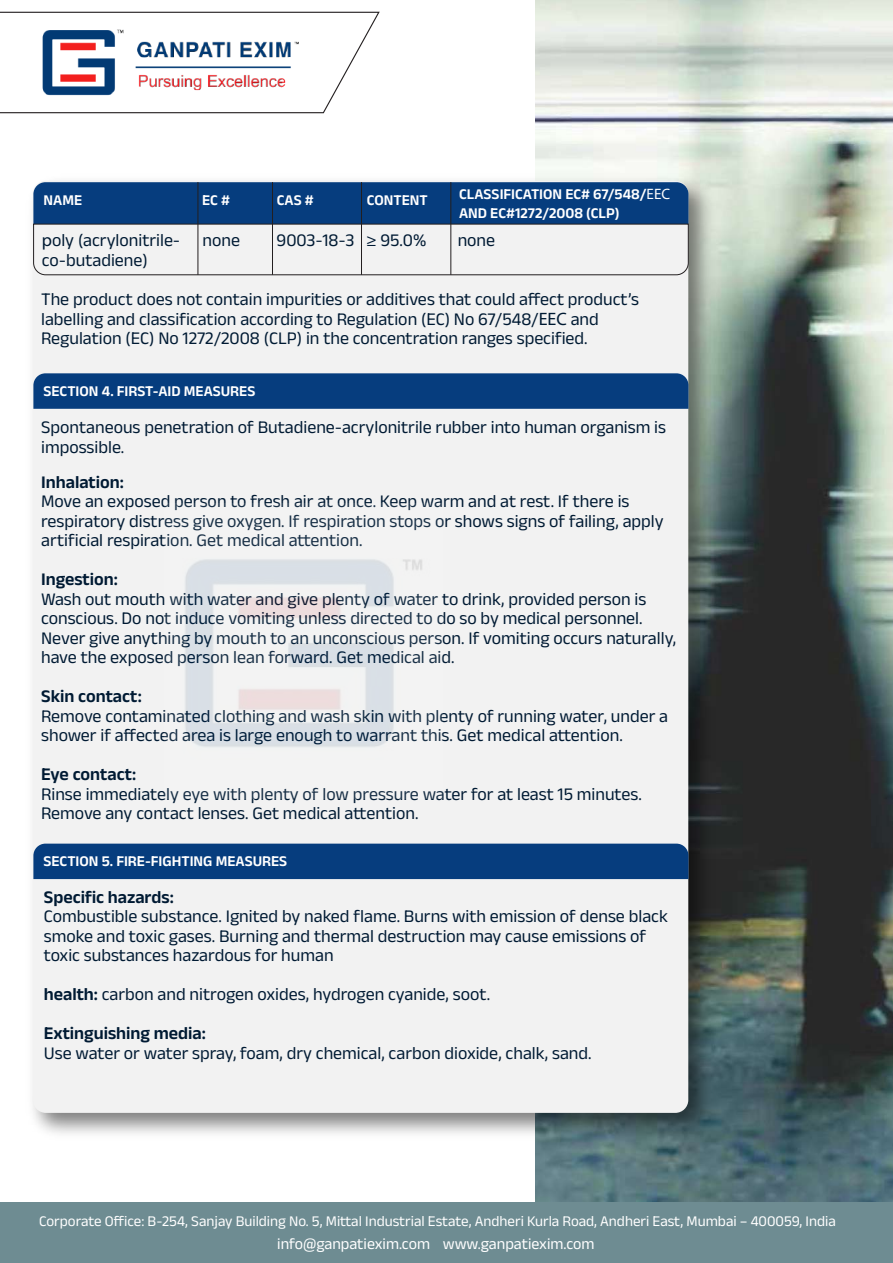
<style>
.page{position:relative;width:893px;height:1263px;background:#fff}
.page>*{position:absolute;margin:0;border:0;box-sizing:border-box;transform-origin:0 0}
.t1{font:18px/19.5px "Anek Devanagari";color:#001a33}
.t2{font:600 18px "Anek Devanagari";color:#001a33}
.t3{font:15.9px "Anek Devanagari";color:#fff}
.t4{font:600 15.15px/18.1px "Anek Devanagari";color:#fff}
.t5{font:15px "Anek Devanagari";color:#fff}
.s1{font-family:"Myriad Pro";font-weight:400}
.s2{font-family:"Myriad Pro"}
.s3{font-weight:600}
</style>
<div class="page">
<img style="left:535px;top:0;width:358px;height:1202px">
<div style="left:0;top:1202px;width:893px;height:61px;background:#6e8c92"></div>
<svg style="left:0;top:11px;width:380px;height:103px"></svg>
<img style="left:31px;top:17px;width:279px;height:88px">
<img style="left:32px;top:168px;width:689px;height:978px">
<div style="left:33px;top:181px;width:655px;height:932px;background:#f2f2f2;border-radius:13px"></div>
<svg style="left:33px;top:182px;width:656px;height:93px"></svg>
<div style="left:33px;top:373px;width:655px;height:36px;background:#063d7e"></div>
<div style="left:33px;top:844px;width:655px;height:35px;background:#063d7e"></div>
<hr style="left:198px;top:182px;width:1px;height:93px;background:#231f20">
<hr style="left:272px;top:182px;width:1px;height:93px;background:#231f20">
<hr style="left:361px;top:182px;width:1px;height:93px;background:#231f20">
<hr style="left:451px;top:182px;width:1px;height:93px;background:#231f20">
<img style="left:185px;top:559px;width:237px;height:188px">
<p class="t4" style="left:44px;top:190px;width:40px">NAME</p>
<p class="t4" style="left:202px;top:190px;width:29px">EC #</p>
<p class="t4" style="left:277px;top:190px;width:39px">CAS #</p>
<p class="t4" style="left:367px;top:190px;width:62px">CONTENT</p>
<p class="t4" style="left:459px;top:185px;width:213px">CLASSIFICATION EC# 67/548/<span class="s1">ЕЕС<br></span>AND EC#1272/2008 (CLP)</p>
<p class="t1" style="left:42px;top:230px;width:140px"><span class="s2">р</span>oly (acrylonitrile&shy;co-butadiene)</p>
<p class="t1" style="left:203px;top:230px;width:39px">none</p>
<p class="t1" style="left:277px;top:230px;width:151px">9003-18-3 <span class="s2">≥</span> 95.0%</p>
<p class="t1" style="left:458px;top:230px;width:39px">none</p>
<p class="t1" style="left:41px;top:289px;width:600px">The product does not contain impurities or additives that could affect product’s labelling and classification according to Regulation (EC) No 67/548/<span class="s2">ЕЕС</span> and<br>Regulation (EC) No 1272/2008 (CLP) in the concentration ranges specified.</p>
<p class="t4" style="left:44px;top:381px;width:213px">SECTION 4. FIRST-AID MEASURES</p>
<p class="t1" style="left:41px;top:417px;width:626px">Spontaneous penetration of Butadiene-acrylonitrile rubber into human organism is impossible.</p>
<p class="t2" style="left:41px;top:471px;width:84px">Inhalation:</p>
<p class="t1" style="left:41px;top:491px;width:624px">Move an exposed person to fresh air at once. Keep warm and at rest. If there is respiratory distress give oxygen. If respiration stops or shows signs of failing, apply artificial respiration. Get medical attention.</p>
<p class="t2" style="left:41px;top:569px;width:78px">Ingestion:</p>
<p class="t1" style="left:41px;top:589px;width:637px">Wash out mouth with water and give plenty of water to drink, provided person is conscious. Do not induce vomiting unless directed to do so by medical personnel.<br>Never give anything by mouth to an unconscious person. If vomiting occurs naturally, have the exposed person lean forward. Get medical aid.</p>
<p class="t2" style="left:41px;top:686px;width:102px">Skin contact:</p>
<p class="t1" style="left:41px;top:706px;width:629px">Remove contaminated clothing and wash skin with plenty of running water, under a shower if affected area is large enough to warrant this. Get medical attention.</p>
<p class="t2" style="left:41px;top:764px;width:97px">Eye contact:</p>
<p class="t1" style="left:41px;top:784px;width:602px">Rinse immediately eye with plenty of low pressure water for at least 15 minutes.<br>Remove any contact lenses. Get medical attention.</p>
<p class="t4" style="left:44px;top:852px;width:245px">SECTION 5. FIRE-FIGHTING MEASURES</p>
<p class="t2" style="left:44px;top:886px;width:131px">Specific hazards:</p>
<p class="t1" style="left:44px;top:906px;width:626px">Combustible substance. Ignited by naked flame. Burns with emission of dense black smoke and toxic gases. Burning and thermal destruction may cause emissions of toxic substances hazardous for human</p>
<p class="t1" style="left:44px;top:974px;width:448px;line-height:39px"><span class="s3">health:</span> carbon and nitrogen oxides, hydrogen cyanide, soot.<br><span class="s3">Extinguishing media:</span></p>
<p class="t1" style="left:44px;top:1043px;width:549px">Use water or water spray, foam, dry chemical, carbon dioxide, chalk, sand.</p>
<p class="t5" style="left:39px;top:1212px;width:798px">Corporate Office: B-254, Sanjay Building No. 5, Mittal Industrial Estate, Andheri Kurla Road, Andheri East, Mumbai – 400059, India</p>
<p class="t3" style="left:277px;top:1235px;width:319px">info@ganpatiexim.com www.ganpatiexim.com</p>
</div>
